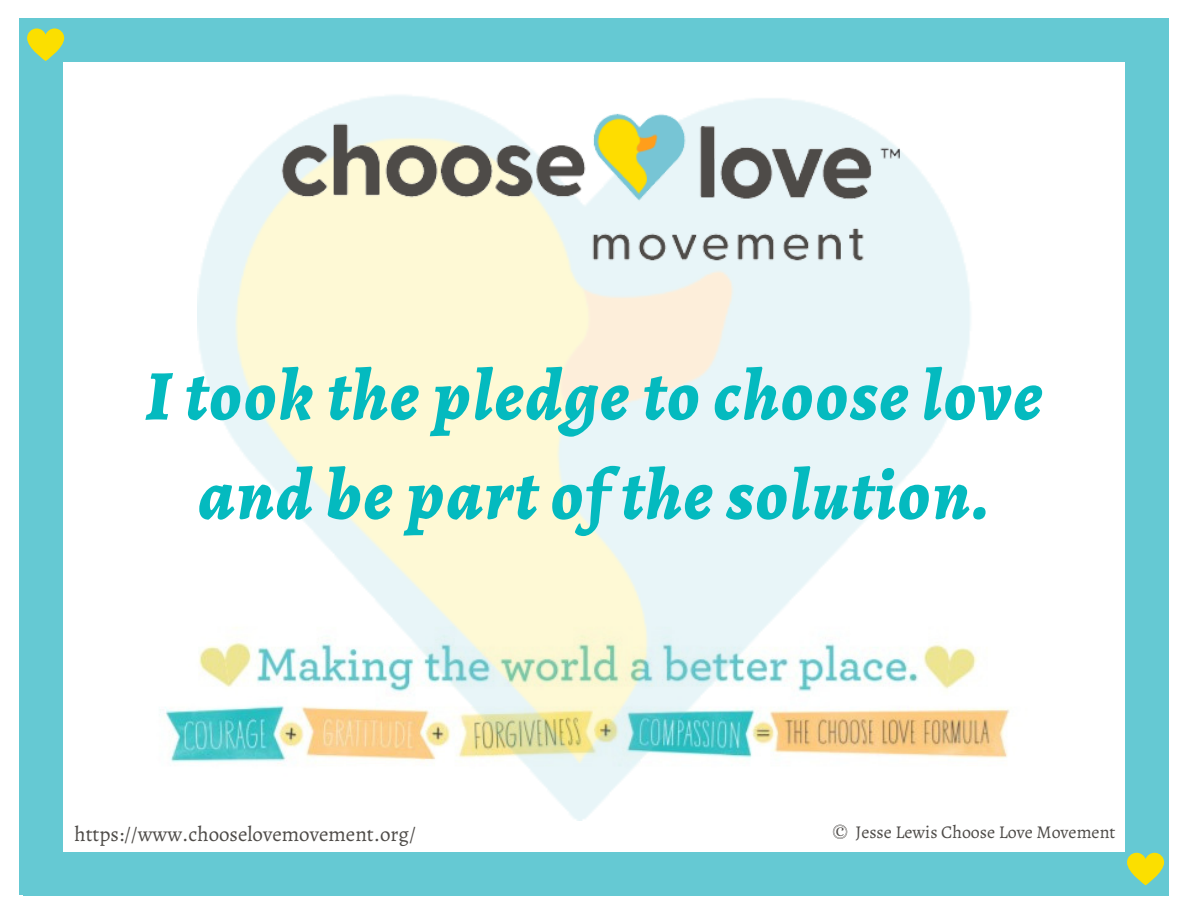
<style>
.page{position:relative;width:1188px;height:918px;background:#fff}
.page>*{position:absolute;margin:0;border:0;box-sizing:border-box;transform-origin:0 0}
.t1{font:italic 800 71.4px "Alegreya";letter-spacing:.025em;color:#04babf}
.t2{font:21px "Alegreya";color:#4e4b48}
.t3{font:18px "Alegreya";color:#4e4b48}
.t4{font:13.05px "Alice";color:#4e4b48}
</style>
<div class="page">
<svg style="left:833px;top:825px;width:14px;height:14px"></svg>
<div style="left:19px;top:18px;width:44px;height:876px;background:#65c9d3"></div>
<div style="left:1125px;top:18px;width:44px;height:878px;background:#65c9d3"></div>
<div style="left:24px;top:852px;width:1105px;height:44px;background:#65c9d3"></div>
<div style="left:39px;top:18px;width:1106px;height:44px;background:#65c9d3"></div>
<svg style="left:27px;top:28px;width:37px;height:33px"></svg>
<svg style="left:1127px;top:853px;width:37px;height:32px"></svg>
<img style="left:165px;top:707px;width:845px;height:56px">
<img style="left:197px;top:163px;width:793px;height:657px">
<img style="left:253px;top:95px;width:682px;height:193px">
<p class="t1" style="left:146px;top:347px;width:898px">I took the pledge to choose love</p>
<p class="t1" style="left:198px;top:446px;width:793px">and be part of the solution.</p>
<p class="t2" style="left:74px;top:819px;width:343px">https://www.chooselovemovement.org/</p>
<p class="t4" style="left:836px;top:824px;width:10px">C</p>
<p class="t3" style="left:855px;top:819px;width:262px">Jesse Lewis Choose Love Movement</p>
</div>
